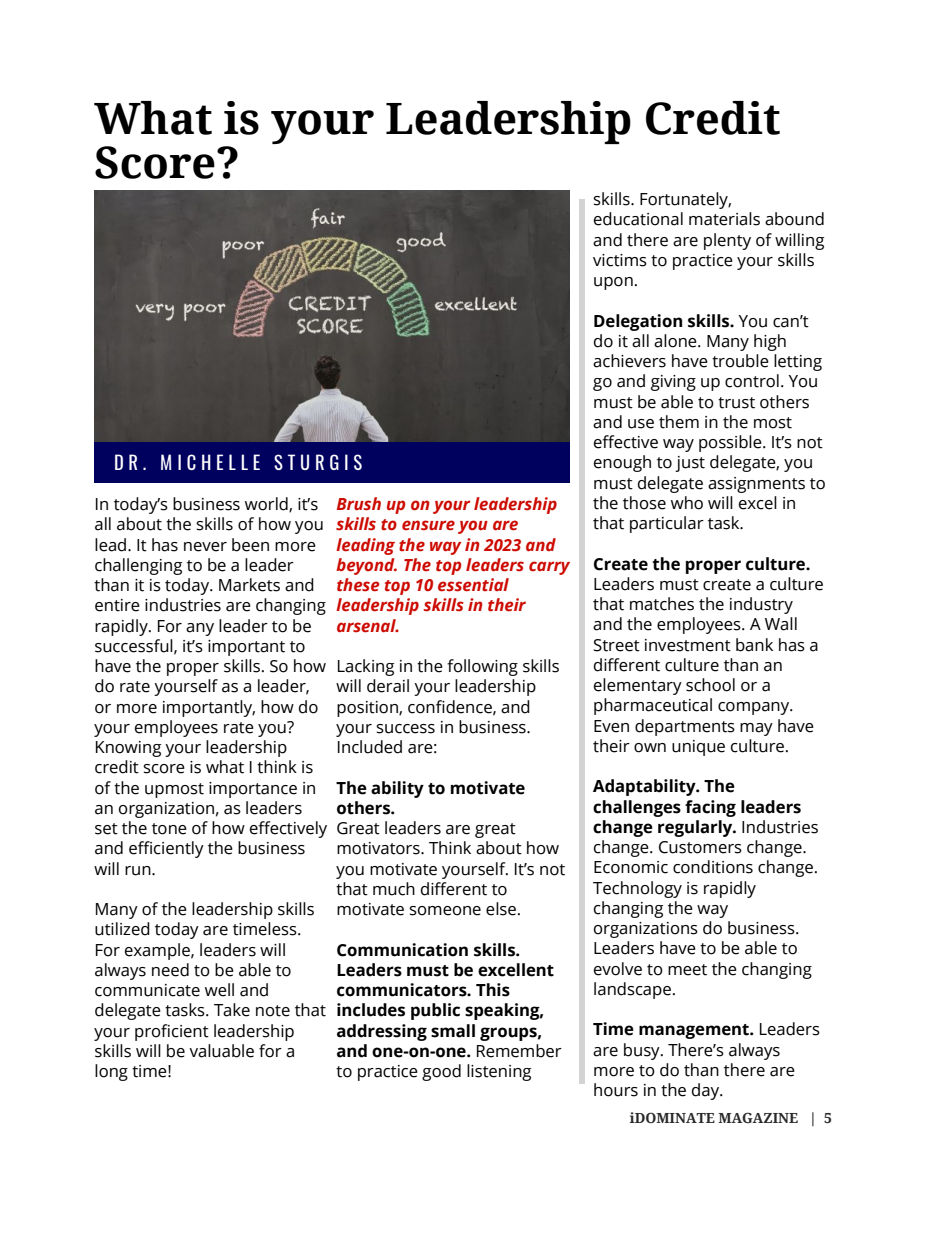
<style>
.page{position:relative;width:945px;height:1242px;background:#fff}
.page>*{position:absolute;margin:0;border:0;box-sizing:border-box;transform-origin:0 0}
.t1{font:700 43.2px/43.8px "Droid Serif";color:#000}
.t2{font:18.45px "Oswald";letter-spacing:.26em;color:#fff}
.t3{font:16.65px/20.2px "Open Sans";color:#000}
.t4{font:700 16.65px/20.2px "Open Sans";color:#000}
.t5{font:italic 700 16.65px/20.2px "Open Sans";color:#cc0a00}
.t6{font:700 13.95px "Droid Serif";color:#282828}
.s1{font-weight:400}
.s2{font-weight:700}
</style>
<div class="page">
<div style="left:579px;top:199px;width:5px;height:885px;background:#d3d3d3"></div>
<img style="left:94px;top:190px;width:475px;height:252px">
<div style="left:94px;top:442px;width:475px;height:40px;background:#00005e"></div>
<h1 class="t1" style="left:94px;top:98px;width:688px">What is your Leadership Credit<br>Score?</h1>
<p class="t2" style="left:114px;top:448px;width:250px">DR. MICHELLE STURGIS</p>
<p class="t3" style="left:94px;top:493px;width:234px">In today’s business world, it’s all about the skills of how you lead. It has never been more challenging to be a leader than it is today. Markets and entire industries are changing rapidly. For any leader to be successful, it’s important to have the proper skills. So how do rate yourself as a leader, or more importantly, how do your employees rate you?<br>Knowing your leadership credit score is what I think is of the upmost importance in an organization, as leaders set the tone of how effectively and efficiently the business will run.</p>
<p class="t3" style="left:94px;top:898px;width:233px">Many of the leadership skills utilized today are timeless.<br>For example, leaders will always need to be able to communicate well and delegate tasks. Take note that your proficient leadership skills will be valuable for a long time!</p>
<p class="t5" style="left:336px;top:493px;width:234px">Brush up on your leadership skills to ensure you are leading the way in 2023 and beyond. The top leaders carry these top 10 essential leadership skills in their arsenal.</p>
<p class="t3" style="left:336px;top:655px;width:225px">Lacking in the following skills will derail your leadership position, confidence, and your success in business.<br>Included are:</p>
<p class="t4" style="left:336px;top:777px;width:190px">The ability to motivate others.</p>
<p class="t3" style="left:336px;top:817px;width:230px">Great leaders are great motivators. Think about how you motivate yourself. It’s not that much different to motivate someone else.</p>
<p class="t4" style="left:336px;top:939px;width:227px">Communication skills.<br>Leaders must be excellent communicators. This includes public speaking, addressing small groups, and one-on-one. <span class="s1">Remember to practice good listening</span></p>
<p class="t3" style="left:593px;top:189px;width:233px">skills. Fortunately, educational materials abound and there are plenty of willing victims to practice your skills upon.</p>
<p class="t3" style="left:593px;top:310px;width:234px"><span class="s2">Delegation skills.</span> You can’t do it all alone. Many high achievers have trouble letting go and giving up control. You must be able to trust others and use them in the most effective way possible. It’s not enough to just delegate, you must delegate assignments to the those who will excel in that particular task.</p>
<p class="t4" style="left:593px;top:553px;width:219px">Create the proper culture.</p>
<p class="t3" style="left:593px;top:573px;width:232px">Leaders must create a culture that matches the industry and the employees. A Wall<br>Street investment bank has a different culture than an elementary school or a pharmaceutical company.<br>Even departments may have their own unique culture.</p>
<p class="t3" style="left:593px;top:776px;width:227px"><span class="s2">Adaptability. The challenges facing leaders change regularly.</span> Industries change. Customers change.<br>Economic conditions change.<br>Technology is rapidly changing the way organizations do business.<br>Leaders have to be able to evolve to meet the changing landscape.</p>
<p class="t3" style="left:593px;top:1019px;width:228px"><span class="s2">Time management.</span> Leaders are busy. There’s always more to do than there are hours in the day.</p>
<p class="t6" style="left:630px;top:1110px;width:204px">iDOMINATE MAGAZINE | 5</p>
</div>
